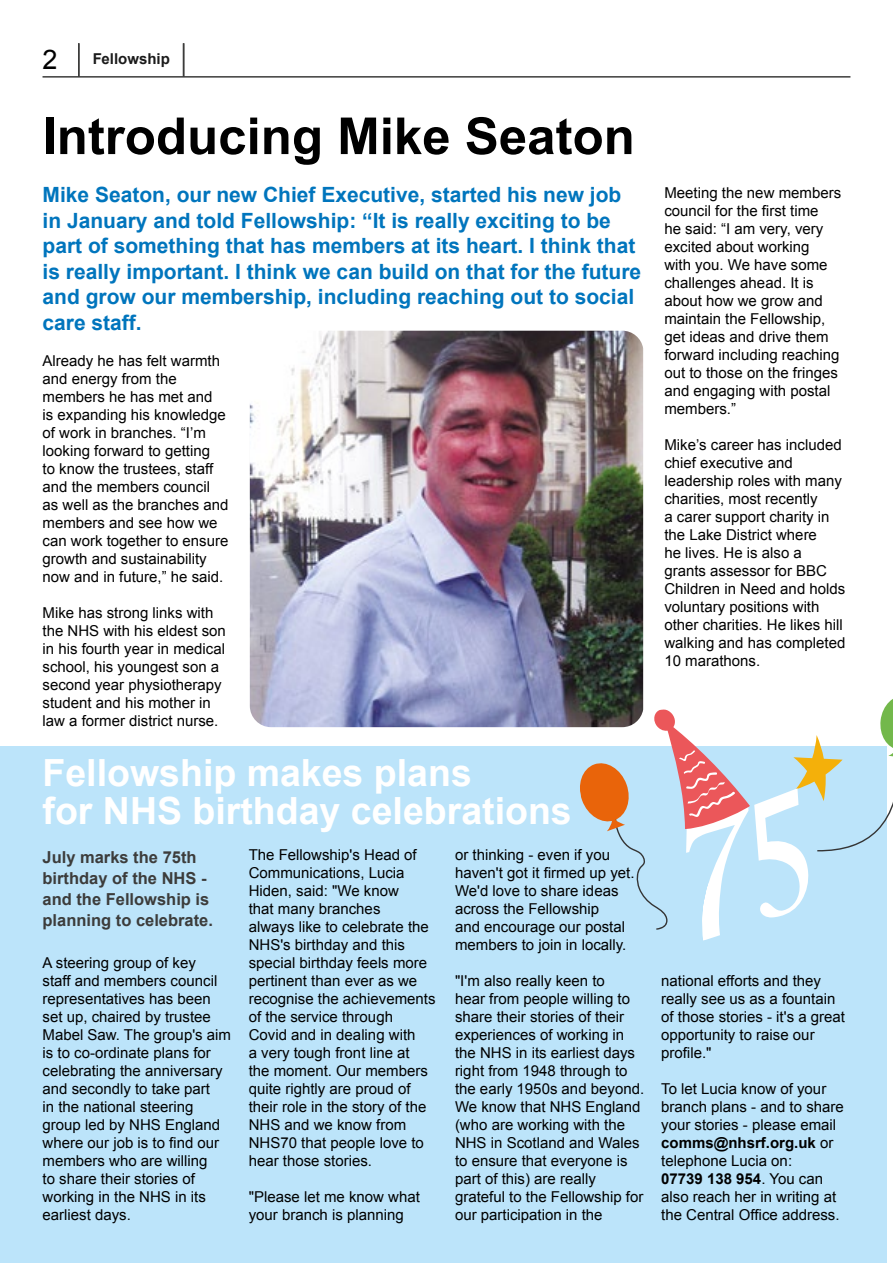
<style>
.page{position:relative;width:893px;height:1263px;background:#fff}
.page>*{position:absolute;margin:0;border:0;box-sizing:border-box;transform-origin:0 0}
.t1{font:700 51px "Arial";color:#000}
.t2{font:700 37.5px/37.5px "Arial";color:#fff}
.t3{font:27px "Arial";color:#000}
.t4{font:700 21px/25.5px "Arial";color:#0075bd}
.t5{font:700 16.5px/21px "Arial";color:#3c3c3b}
.t6{font:15px/18px "Arial";color:#000}
.t7{font:700 15px "Arial";color:#000}
.s1{font-weight:700}
</style>
<div class="page">
<hr style="left:43px;top:76px;width:807px;height:2px;background:#3c3c3b">
<div style="left:0;top:746px;width:886px;height:517px;background:#bce4fa"></div>
<img style="left:250px;top:331px;width:393px;height:396px">
<svg style="left:576px;top:694px;width:317px;height:247px"></svg>
<hr style="left:78px;top:43px;width:2px;height:34px;background:#3c3c3b">
<hr style="left:183px;top:43px;width:1px;height:34px;background:#3c3c3b">
<h3 class="t3" style="left:43px;top:41px;width:17px">2</h3>
<p class="t7" style="left:92px;top:49px;width:79px">Fellowship</p>
<h1 class="t1" style="left:43px;top:102px;width:594px">Introducing Mike Seaton</h1>
<p class="t4" style="left:43px;top:183px;width:600px">Mike Seaton, our new Chief Executive, started his new job in January and told Fellowship: “It is really exciting to be part of something that has members at its heart. I think that is really important. I think we can build on that for the future and grow our membership, including reaching out to social care staff.</p>
<p class="t6" style="left:43px;top:352px;width:187px">Already he has felt warmth and energy from the members he has met and<br>is expanding his knowledge of work in branches. “I’m looking forward to getting<br>to know the trustees, staff and the members council as well as the branches and members and see how we can work together to ensure growth and sustainability now and in future,” he said.</p>
<p class="t6" style="left:43px;top:604px;width:185px">Mike has strong links with the NHS with his eldest son in his fourth year in medical school, his youngest son a second year physiotherapy student and his mother in law a former district nurse.</p>
<p class="t6" style="left:664px;top:184px;width:178px">Meeting the new members council for the first time<br>he said: “I am very, very excited about working<br>with you. We have some challenges ahead. It is about how we grow and maintain the Fellowship, get ideas and drive them forward including reaching out to those on the fringes and engaging with postal members.”</p>
<p class="t6" style="left:664px;top:436px;width:182px">Mike’s career has included chief executive and leadership roles with many charities, most recently<br>a carer support charity in the Lake District where<br>he lives. He is also a grants assessor for BBC<br>Children in Need and holds voluntary positions with other charities. He likes hill walking and has completed<br>10 marathons.</p>
<h2 class="t2" style="left:43px;top:755px;width:531px">Fellowship makes plans<br>for NHS birthday celebrations</h2>
<p class="t5" style="left:43px;top:847px;width:172px">July marks the 75th birthday of the NHS - and the Fellowship is planning to celebrate.</p>
<p class="t6" style="left:43px;top:954px;width:190px">A steering group of key<br>staff and members council representatives has been set up, chaired by trustee<br>Mabel Saw. The group's aim is to co-ordinate plans for celebrating the anniversary and secondly to take part<br>in the national steering group led by NHS England where our job is to find our members who are willing<br>to share their stories of working in the NHS in its earliest days.</p>
<p class="t6" style="left:249px;top:846px;width:188px">The Fellowship's Head of<br>Communications, Lucia<br>Hiden, said: "We know<br>that many branches<br>always like to celebrate the<br>NHS's birthday and this special birthday feels more pertinent than ever as we recognise the achievements of the service through<br>Covid and in dealing with<br>a very tough front line at<br>the moment. Our members quite rightly are proud of their role in the story of the<br>NHS and we know from<br>NHS70 that people love to hear those stories.</p>
<p class="t6" style="left:249px;top:1188px;width:173px">"Please let me know what your branch is planning</p>
<p class="t6" style="left:455px;top:846px;width:181px">or thinking - even if you haven't got it firmed up yet.<br>We'd love to share ideas across the Fellowship<br>and encourage our postal members to join in locally.</p>
<p class="t6" style="left:455px;top:972px;width:191px">"I'm also really keen to<br>hear from people willing to share their stories of their experiences of working in the NHS in its earliest days right from 1948 through to the early 1950s and beyond.<br>We know that NHS England (who are working with the<br>NHS in Scotland and Wales to ensure that everyone is part of this) are really grateful to the Fellowship for our participation in the</p>
<p class="t6" style="left:661px;top:972px;width:185px">national efforts and they really see us as a fountain of those stories - it's a great opportunity to raise our profile."</p>
<p class="t6" style="left:661px;top:1080px;width:184px">To let Lucia know of your branch plans - and to share your stories - please email <span class="s1">comms@nhsrf.org.uk</span> or telephone Lucia on:<br><span class="s1">07739 138 954</span>. You can also reach her in writing at the Central Office address.</p>
</div>
